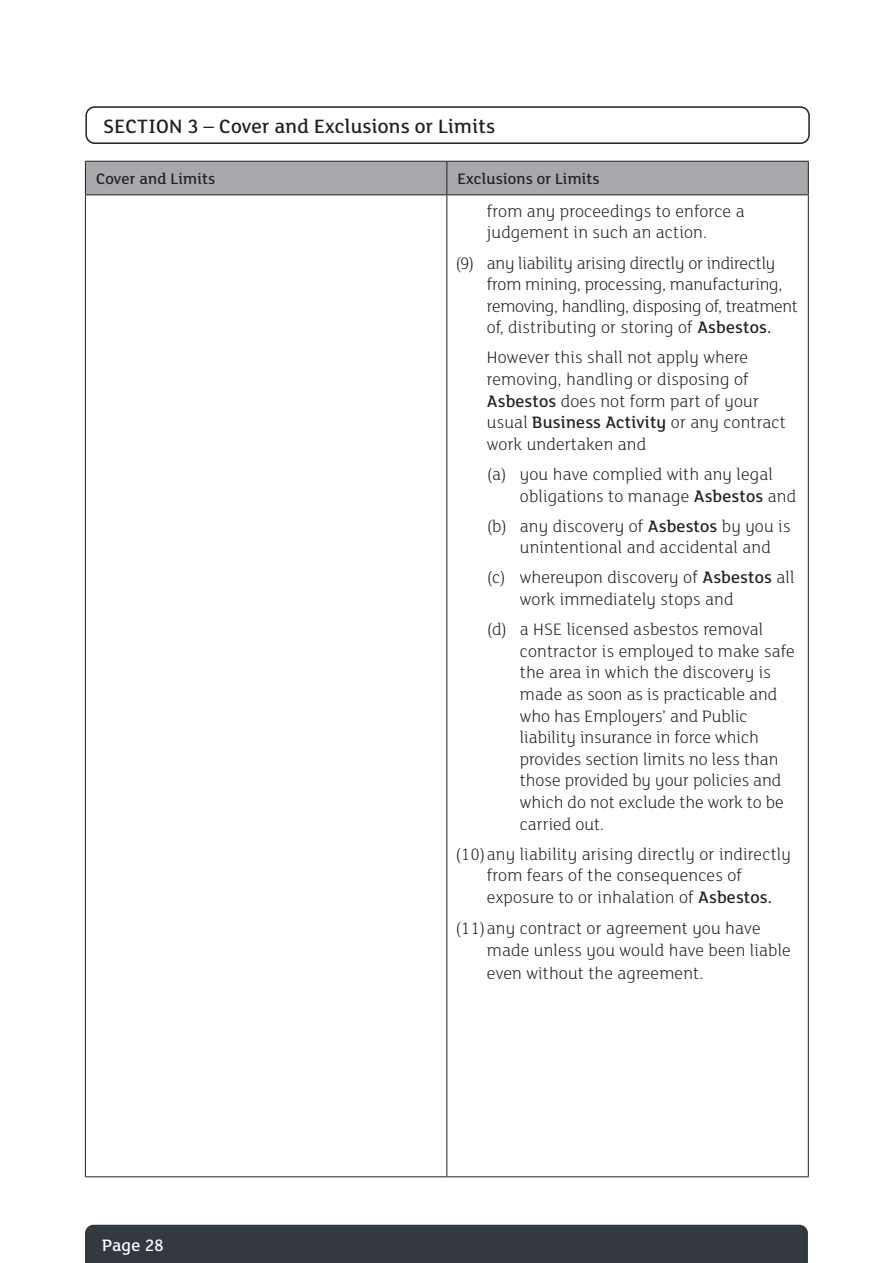
<style>
.page{position:relative;width:893px;height:1263px;background:#fff}
.page>*{position:absolute;margin:0;border:0;box-sizing:border-box;transform-origin:0 0}
.t1{font:500 21px "FS Lola";letter-spacing:.01em;color:#231f20}
.t2{font:300 18px/21.6px "FS Lola";letter-spacing:.01em;color:#231f20}
.t3{font:300 18px/21.6px "FS Lola";letter-spacing:-.01em;color:#231f20}
.t4{font:500 18px "FS Lola";letter-spacing:.01em;color:#fff}
.t5{font:500 16.5px "FS Lola";letter-spacing:.01em;color:#231f20}
.s1{font-weight:500}
</style>
<div class="page">
<div style="left:85px;top:1225px;width:723px;height:38px;background:#343840"></div>
<div style="left:85px;top:106px;width:725px;height:38px;border:2px solid #231f20;border-radius:9px"></div>
<div style="left:86px;top:162px;width:722px;height:32px;background:#a8a9ad"></div>
<hr style="left:85px;top:161px;width:362px;height:1px;background:#231f20">
<hr style="left:85px;top:162px;width:1px;height:32px;background:#231f20">
<hr style="left:447px;top:161px;width:362px;height:1px;background:#231f20">
<hr style="left:446px;top:162px;width:1px;height:32px;background:#231f20">
<hr style="left:808px;top:162px;width:1px;height:32px;background:#231f20">
<hr style="left:85px;top:194px;width:362px;height:1px;background:#231f20">
<hr style="left:447px;top:194px;width:362px;height:1px;background:#231f20">
<hr style="left:446px;top:195px;width:1px;height:981px;background:#231f20">
<hr style="left:85px;top:1176px;width:362px;height:1px;background:#231f20">
<hr style="left:447px;top:1176px;width:362px;height:1px;background:#231f20">
<hr style="left:85px;top:195px;width:1px;height:981px;background:#231f20">
<hr style="left:808px;top:195px;width:1px;height:981px;background:#231f20">
<p class="t1" style="left:103px;top:113px;width:393px">SECTION 3 – Cover and Exclusions or Limits</p>
<p class="t5" style="left:96px;top:168px;width:121px">Cover and Limits</p>
<p class="t5" style="left:457px;top:168px;width:144px">Exclusions or Limits</p>
<p class="t2" style="left:487px;top:200px;width:259px">from any proceedings to enforce a judgement in such an action.</p>
<p class="t3" style="left:487px;top:251px;width:312px;text-indent:-32px">(9) any liability arising directly or indirectly from mining, processing, manufacturing, removing, handling, disposing of, treatment of, distributing or storing of <span class="s1">Asbestos.</span></p>
<p class="t2" style="left:487px;top:346px;width:300px">However this shall not apply where removing, handling or disposing of<br><span class="s1">Asbestos</span> does not form part of your usual <span class="s1">Business Activity</span> or any contract work undertaken and</p>
<p class="t2" style="left:520px;top:463px;width:278px;text-indent:-33px">(a) you have complied with any legal obligations to manage <span class="s1">Asbestos</span> and</p>
<p class="t2" style="left:520px;top:514px;width:272px;text-indent:-33px">(b) any discovery of <span class="s1">Asbestos</span> by you is unintentional and accidental and</p>
<p class="t2" style="left:520px;top:566px;width:276px;text-indent:-33px">(c) whereupon discovery of <span class="s1">Asbestos</span> all work immediately stops and</p>
<p class="t2" style="left:520px;top:618px;width:277px;text-indent:-33px">(d) a HSE licensed asbestos removal contractor is employed to make safe the area in which the discovery is made as soon as is practicable and who has Employers’ and Public liability insurance in force which provides section limits no less than those provided by your policies and which do not exclude the work to be carried out.</p>
<p class="t2" style="left:487px;top:842px;width:305px;text-indent:-32px">(10)any liability arising directly or indirectly from fears of the consequences of exposure to or inhalation of <span class="s1">Asbestos.</span></p>
<p class="t2" style="left:487px;top:916px;width:305px;line-height:22.5px;text-indent:-32px">(11)any contract or agreement you have made unless you would have been liable even without the agreement.</p>
<p class="t4" style="left:102px;top:1233px;width:63px">Page 28</p>
</div>
